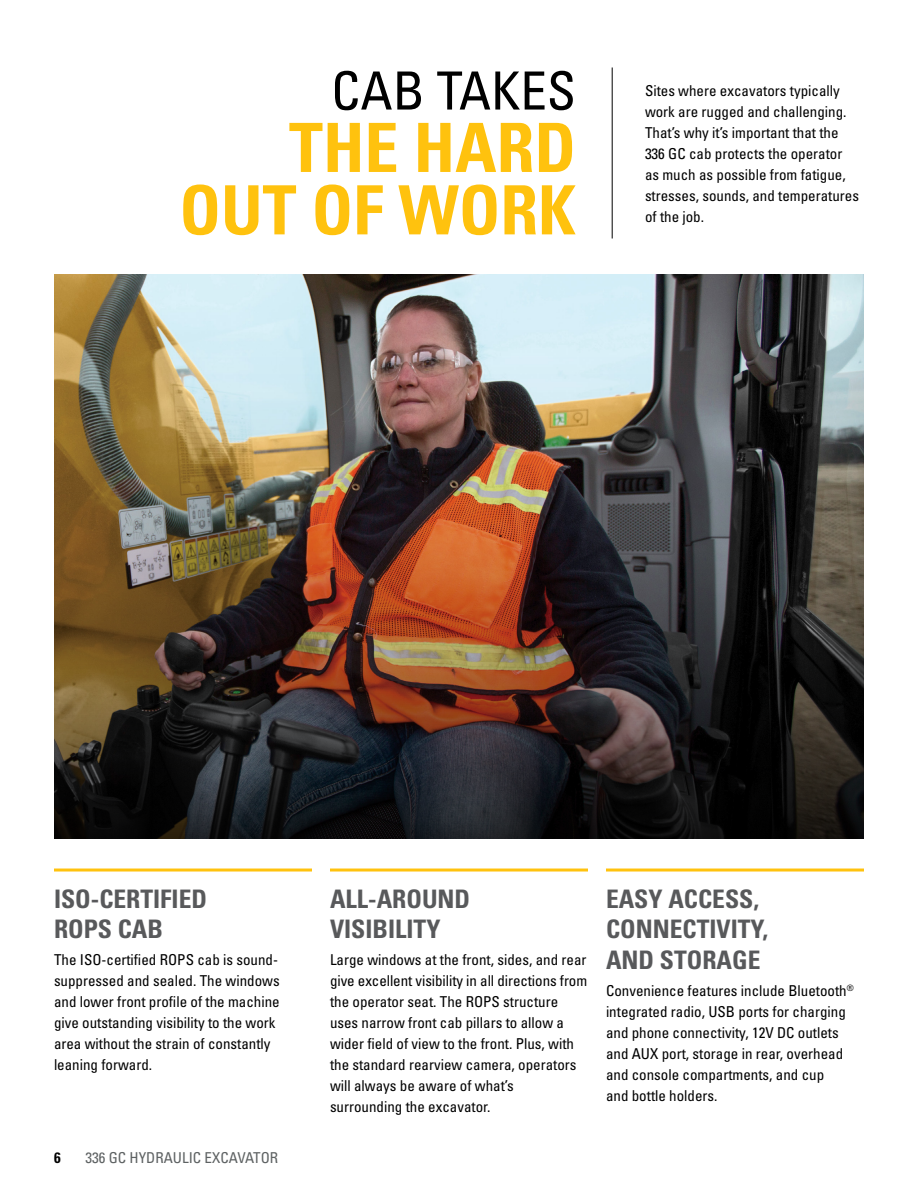
<style>
.page{position:relative;width:918px;height:1188px;background:#fff}
.page>*{position:absolute;margin:0;border:0;box-sizing:border-box;transform-origin:0 0}
.Subhead_large_yellow{font:700 condensed 67.95px/62.4px "Univers";color:#ffc20e;text-align:right}
.Headline_large_black{font:condensed 52.65px "Univers";color:#000}
.Benefit_subhead_gray{font:700 condensed 25.5px/30.6px "Univers";color:#58595b}
.Body_copy{font:condensed 15px/21px "Univers";color:#000}
.t1{font:condensed 15px "Univers";color:#5e6263}
.t2{font:700 condensed 15px "Univers";color:#000}
</style>
<div class="page">
<img style="left:54px;top:274px;width:810px;height:564px">
<hr style="left:612px;top:68px;width:1px;height:171px;background:#000">
<hr style="left:54px;top:869px;width:258px;height:3px;background:#ffc20e">
<hr style="left:330px;top:869px;width:258px;height:3px;background:#ffc20e">
<hr style="left:606px;top:869px;width:258px;height:3px;background:#ffc20e">
<p class="Headline_large_black" style="left:331px;top:57px;width:246px">CAB TAKES</p>
<p class="Subhead_large_yellow" style="left:179px;top:116px;width:398px">THE HARD<br>OUT OF WORK</p>
<p class="Body_copy" style="left:645px;top:80px;width:216px">Sites where excavators typically work are rugged and challenging.<br>That’s why it’s important that the<br>336 GC cab protects the operator as much as possible from fatigue, stresses, sounds, and temperatures of the job.</p>
<p class="Benefit_subhead_gray" style="left:54px;top:883px;width:155px">ISO-CERTIFIED<br>ROPS CAB</p>
<p class="Body_copy" style="left:54px;top:949px;width:227px">The ISO-certified ROPS cab is sound&shy;suppressed and sealed. The windows and lower front profile of the machine give outstanding visibility to the work area without the strain of constantly leaning forward.</p>
<p class="t2" style="left:54px;top:1148px;width:8px">6</p>
<p class="t1" style="left:86px;top:1148px;width:194px">336 GC HYDRAULIC EXCAVATOR</p>
<p class="Benefit_subhead_gray" style="left:330px;top:883px;width:142px">ALL-AROUND<br>VISIBILITY</p>
<p class="Body_copy" style="left:330px;top:949px;width:259px">Large windows at the front, sides, and rear give excellent visibility in all directions from the operator seat. The ROPS structure uses narrow front cab pillars to allow a wider field of view to the front. Plus, with the standard rearview camera, operators will always be aware of what’s surrounding the excavator.</p>
<p class="Benefit_subhead_gray" style="left:606px;top:883px;width:164px">EASY ACCESS,<br>CONNECTIVITY,<br>AND STORAGE</p>
<p class="Body_copy" style="left:606px;top:980px;width:249px">Convenience features include Bluetooth<sup>® </sup>integrated radio, USB ports for charging and phone connectivity, 12V DC outlets and AUX port, storage in rear, overhead and console compartments, and cup<br>and bottle holders.</p>
</div>
